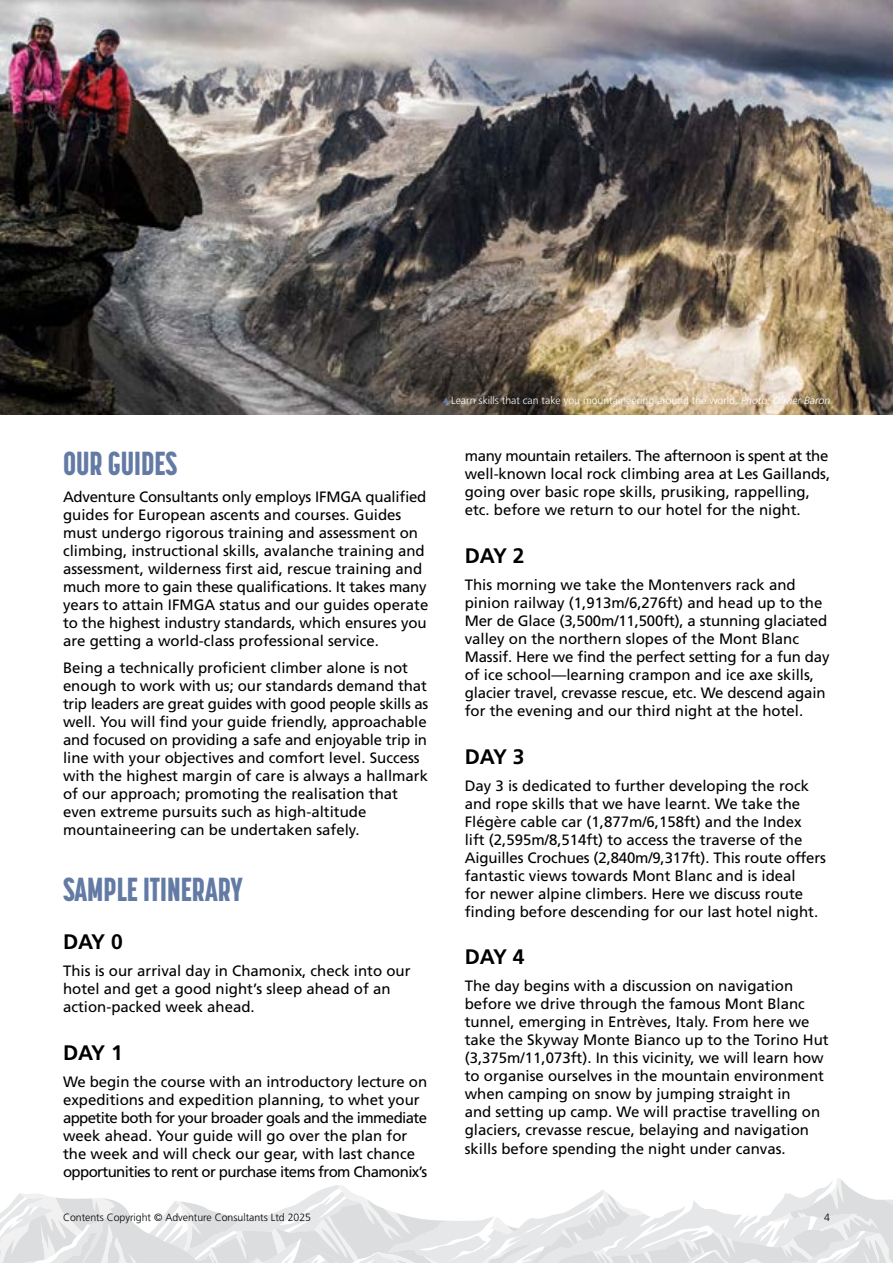
<style>
.page{position:relative;width:893px;height:1263px;background:#fff}
.page>*{position:absolute;margin:0;border:0;box-sizing:border-box;transform-origin:0 0}
.t1{font:800 33px "Korolev Compressed";color:#637ba4}
.t2{font:700 21px "Frutiger LT Std";letter-spacing:-.05em;color:#000}
.t3{font:15px/18px "Frutiger LT Std";color:#000}
.t4{font:300 10.5px "Frutiger LT Std";color:#fff}
.t5{font:300 10.5px "Frutiger LT Std";color:#000}
.s1{font-style:italic}
</style>
<div class="page">
<svg style="left:0;top:1178px;width:893px;height:85px"></svg>
<img style="left:0;top:0;width:893px;height:414px">
<svg style="left:443px;top:397px;width:7px;height:6px"></svg>
<h1 class="t1" style="left:63px;top:444px;width:116px">OUR GUIDES</h1>
<p class="t3" style="left:63px;top:488px;width:367px">Adventure Consultants only employs IFMGA qualified guides for European ascents and courses. Guides must undergo rigorous training and assessment on climbing, instructional skills, avalanche training and assessment, wilderness first aid, rescue training and much more to gain these qualifications. It takes many years to attain IFMGA status and our guides operate to the highest industry standards, which ensures you are getting a world-class professional service.</p>
<p class="t3" style="left:63px;top:659px;width:367px">Being a technically proficient climber alone is not enough to work with us; our standards demand that trip leaders are great guides with good people skills as well. You will find your guide friendly, approachable and focused on providing a safe and enjoyable trip in line with your objectives and comfort level. Success with the highest margin of care is always a hallmark of our approach; promoting the realisation that even extreme pursuits such as high-altitude mountaineering can be undertaken safely.</p>
<h1 class="t1" style="left:63px;top:870px;width:181px">SAMPLE ITINERARY</h1>
<h2 class="t2" style="left:63px;top:929px;width:61px">DAY 0</h2>
<p class="t3" style="left:63px;top:962px;width:349px">This is our arrival day in Chamonix, check into our hotel and get a good night’s sleep ahead of an action-packed week ahead.</p>
<h2 class="t2" style="left:63px;top:1040px;width:61px">DAY 1</h2>
<p class="t3" style="left:63px;top:1072px;width:366px">We begin the course with an introductory lecture on expeditions and expedition planning, to whet your appetite both for your broader goals and the immediate week ahead. Your guide will go over the plan for the week and will check our gear, with last chance opportunities to rent or purchase items from Chamonix’s</p>
<p class="t4" style="left:451px;top:395px;width:381px">Learn skills that can take you mountaineering around the world. <span class="s1">Photo: Olivier Baron</span></p>
<p class="t3" style="left:465px;top:447px;width:367px">many mountain retailers. The afternoon is spent at the well-known local rock climbing area at Les Gaillands, going over basic rope skills, prusiking, rappelling, etc. before we return to our hotel for the night.</p>
<h2 class="t2" style="left:465px;top:543px;width:61px">DAY 2</h2>
<p class="t3" style="left:465px;top:576px;width:366px">This morning we take the Montenvers rack and pinion railway (1,913m/6,276ft) and head up to the Mer de Glace (3,500m/11,500ft), a stunning glaciated valley on the northern slopes of the Mont Blanc Massif. Here we find the perfect setting for a fun day of ice school—learning crampon and ice axe skills, glacier travel, crevasse rescue, etc. We descend again for the evening and our third night at the hotel.</p>
<h2 class="t2" style="left:465px;top:744px;width:61px">DAY 3</h2>
<p class="t3" style="left:465px;top:777px;width:363px">Day 3 is dedicated to further developing the rock and rope skills that we have learnt. We take the Flégère cable car (1,877m/6,158ft) and the Index<br>lift (2,595m/8,514ft) to access the traverse of the Aiguilles Crochues (2,840m/9,317ft). This route offers fantastic views towards Mont Blanc and is ideal<br>for newer alpine climbers. Here we discuss route finding before descending for our last hotel night.</p>
<h2 class="t2" style="left:465px;top:945px;width:61px">DAY 4</h2>
<p class="t3" style="left:465px;top:977px;width:365px">The day begins with a discussion on navigation before we drive through the famous Mont Blanc tunnel, emerging in Entrèves, Italy. From here we take the Skyway Monte Bianco up to the Torino Hut (3,375m/11,073ft). In this vicinity, we will learn how to organise ourselves in the mountain environment when camping on snow by jumping straight in<br>and setting up camp. We will practise travelling on glaciers, crevasse rescue, belaying and navigation skills before spending the night under canvas.</p>
<p class="t5" style="left:63px;top:1211px;width:250px">Contents Copyright © Adventure Consultants Ltd 2025</p>
<p class="t5" style="left:824px;top:1211px;width:7px">4</p>
</div>
